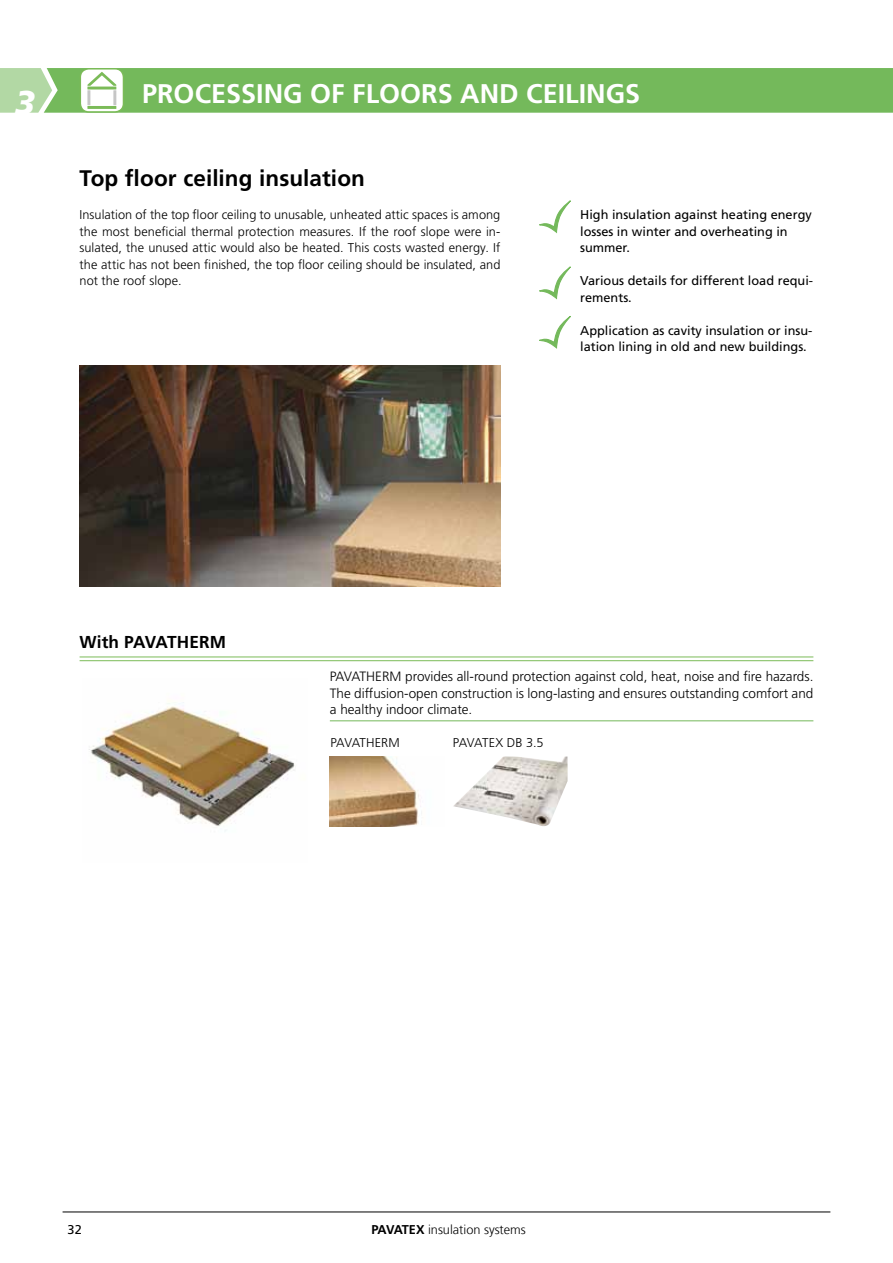
<style>
.page{position:relative;width:893px;height:1263px;background:#fff}
.page>*{position:absolute;margin:0;border:0;box-sizing:border-box;transform-origin:0 0}
.t1{font:italic 900 33px "Frutiger LT Com";color:#fff}
.t2{font:700 27px "Frutiger LT Std";color:#fff}
.t3{font:700 22.5px "Frutiger LT Com";letter-spacing:.005em;color:#000}
.t4{font:700 17.25px "Frutiger LT Com";letter-spacing:.005em;color:#000}
.t5{font:300 13.5px/16.5px "Frutiger LT Std";color:#000;text-align:justify}
.t6{font:300 12.75px/16.5px "Frutiger LT Std";letter-spacing:.005em;color:#000;text-align:justify}
.t7{font:12.75px/16.5px "Frutiger LT Std";color:#000}
.t8{font:300 12.75px "Frutiger LT Com";color:#000}
.t9{font:300 12.75px "Frutiger LT Std";letter-spacing:-.03em;color:#000}
.t10{font:300 12.75px "Frutiger LT Std";letter-spacing:-.02em;color:#000}
.s1{font-weight:700}
</style>
<div class="page">
<hr style="left:63px;top:1211px;width:767px;height:1px;background:#000">
<svg style="left:0;top:68px;width:893px;height:45px;background:#7dbd65"></svg>
<div style="left:80px;top:68px;width:44px;height:45px;border:2px solid #7bbb58;border-radius:9px"></div>
<img style="left:80px;top:366px;width:421px;height:220px">
<hr style="left:330px;top:720px;width:483px;height:1px;background:#74b95b">
<svg style="left:539px;top:201px;width:32px;height:32px"></svg>
<svg style="left:539px;top:267px;width:32px;height:32px"></svg>
<svg style="left:539px;top:316px;width:32px;height:33px"></svg>
<hr style="left:80px;top:657px;width:733px;height:1px;background:#7bbb58">
<hr style="left:80px;top:660px;width:733px;height:1px;background:#7bbb58">
<img style="left:330px;top:756px;width:91px;height:70px">
<img style="left:453px;top:756px;width:115px;height:70px">
<img style="left:89px;top:702px;width:206px;height:129px">
<h1 class="t1" style="left:15px;top:82px;width:22px">3</h1>
<h2 class="t2" style="left:142px;top:77px;width:32px">PROCESSING</h2>
<h2 class="t2" style="left:310px;top:77px;width:60px">OF FLOORS</h2>
<h2 class="t2" style="left:460px;top:77px;width:20px">AND</h2>
<h2 class="t2" style="left:526px;top:77px;width:15px">CEILINGS</h2>
<h3 class="t3" style="left:80px;top:165px;width:287px">Top floor ceiling insulation</h3>
<p class="t6" style="left:80px;top:207px;width:422px">Insulation of the top floor ceiling to unusable, unheated attic spaces is among the most beneficial thermal protection measures. If the roof slope were in&shy;sulated, the unused attic would also be heated. This costs wasted energy. If the attic has not been finished, the top floor ceiling should be insulated, and not the roof slope.</p>
<p class="t7" style="left:580px;top:206px;width:233px">High insulation against heating energy losses in winter and overheating in summer.</p>
<p class="t7" style="left:580px;top:272px;width:234px">Various details for different load requi&shy;rements.</p>
<p class="t7" style="left:580px;top:322px;width:234px">Application as cavity insulation or insu&shy;lation lining in old and new buildings.</p>
<h3 class="t4" style="left:80px;top:632px;width:148px">With PAVATHERM</h3>
<p class="t5" style="left:330px;top:668px;width:485px">PAVATHERM provides all-round protection against cold, heat, noise and fire hazards.<br>The diffusion-open construction is long-lasting and ensures outstanding comfort and a healthy indoor climate.</p>
<p class="t10" style="left:330px;top:735px;width:71px">PAVATHERM</p>
<p class="t9" style="left:453px;top:735px;width:92px">PAVATEX DB 3.5</p>
<p class="t7" style="left:68px;top:1222px;width:16px">32</p>
<p class="t8" style="left:371px;top:1222px;width:156px"><span class="s1">PAVATEX</span> insulation systems</p>
</div>
